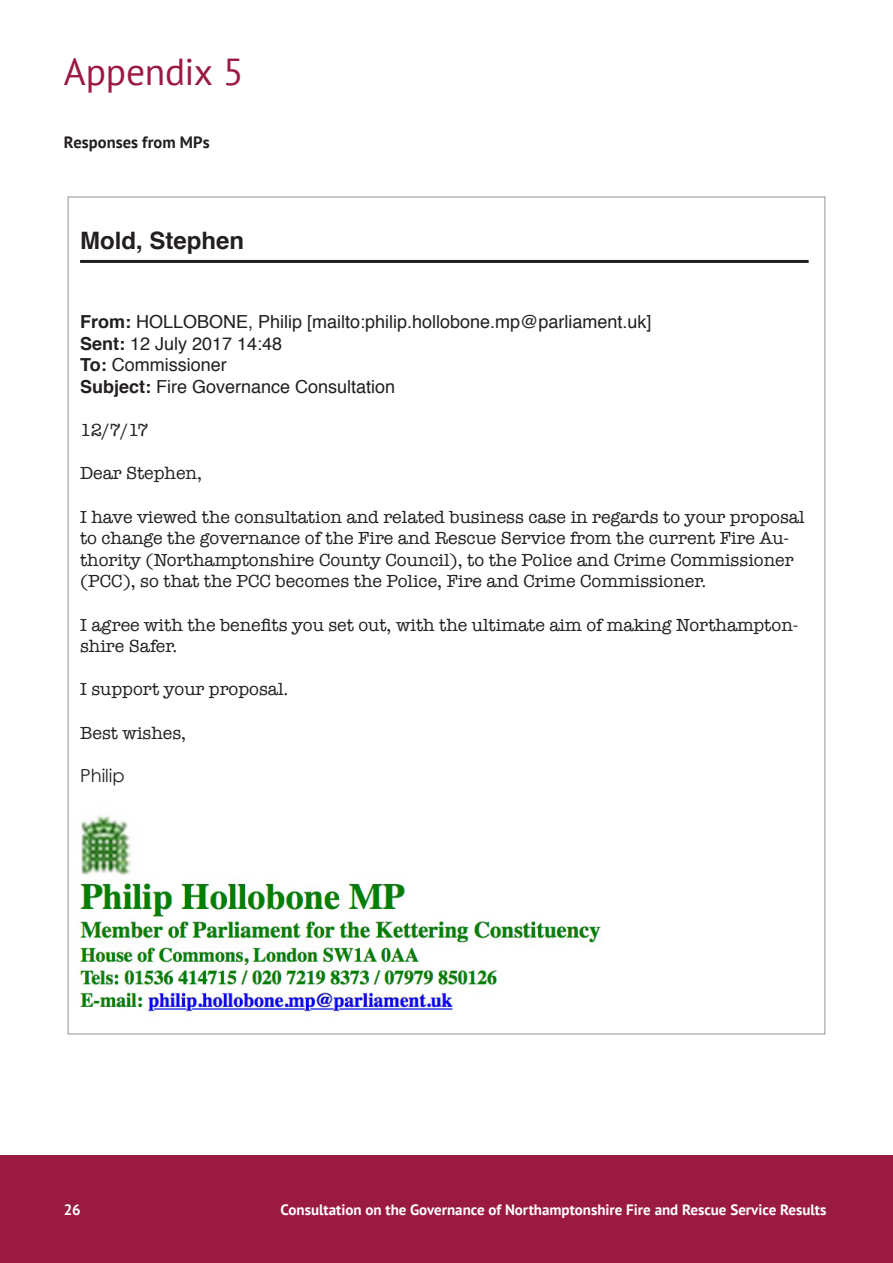
<style>
.page{position:relative;width:893px;height:1263px;background:#fff}
.page>*{position:absolute;margin:0;border:0;box-sizing:border-box;transform-origin:0 0}
.t1{font:37.5px "PT Sans";letter-spacing:-.005em;color:#9b1a42}
.t2{font:700 24px "Helvetica";color:#231f20}
.t3{font:18px/21.6px "American Typewriter";color:#231f20}
.t4{font:18px/21.6px "Helvetica";color:#231f20}
.t5{font:18px "Century Gothic";color:#231f20}
.t6{font:700 16.5px "PT Sans";letter-spacing:.005em;color:#231f20}
.t7{font:700 15px "PT Sans";color:#fff}
.s1{font-weight:700}
</style>
<div class="page">
<img style="left:76px;top:815px;width:525px;height:202px">
<hr style="left:80px;top:260px;width:729px;height:3px;background:#231f20">
<div style="left:0;top:1156px;width:893px;height:107px;background:#9b1a42"></div>
<h1 class="t1" style="left:64px;top:47px;width:181px">Appendix 5</h1>
<p class="t6" style="left:64px;top:131px;width:147px">Responses from MPs</p>
<h2 class="t2" style="left:80px;top:221px;width:166px">Mold, Stephen</h2>
<p class="t4" style="left:80px;top:311px;width:573px"><span class="s1">From:</span> HOLLOBONE, Philip [mailto:philip.hollobone.mp@parliament.uk] <span class="s1">Sent:</span> 12 July 2017 14:48<br><span class="s1">To:</span> Commissioner<br><span class="s1">Subject:</span> Fire Governance Consultation</p>
<p class="t3" style="left:80px;top:419px;width:70px">12/7/17</p>
<p class="t3" style="left:80px;top:462px;width:123px">Dear Stephen,</p>
<p class="t3" style="left:80px;top:505px;width:726px">I have viewed the consultation and related business case in regards to your proposal to change the governance of the Fire and Rescue Service from the current Fire Au&shy;thority (Northamptonshire County Council), to the Police and Crime Commissioner (PCC), so that the PCC becomes the Police, Fire and Crime Commissioner.</p>
<p class="t3" style="left:80px;top:613px;width:720px">I agree with the benefits you set out, with the ultimate aim of making Northampton&shy;shire Safer.</p>
<p class="t3" style="left:80px;top:678px;width:210px">I support your proposal.</p>
<p class="t3" style="left:80px;top:721px;width:108px">Best wishes,</p>
<p class="t5" style="left:80px;top:763px;width:46px">Philip</p>
<p class="t7" style="left:64px;top:1200px;width:19px">26</p>
<p class="t7" style="left:281px;top:1200px;width:547px">Consultation on the Governance of Northamptonshire Fire and Rescue Service Results</p>
</div>
